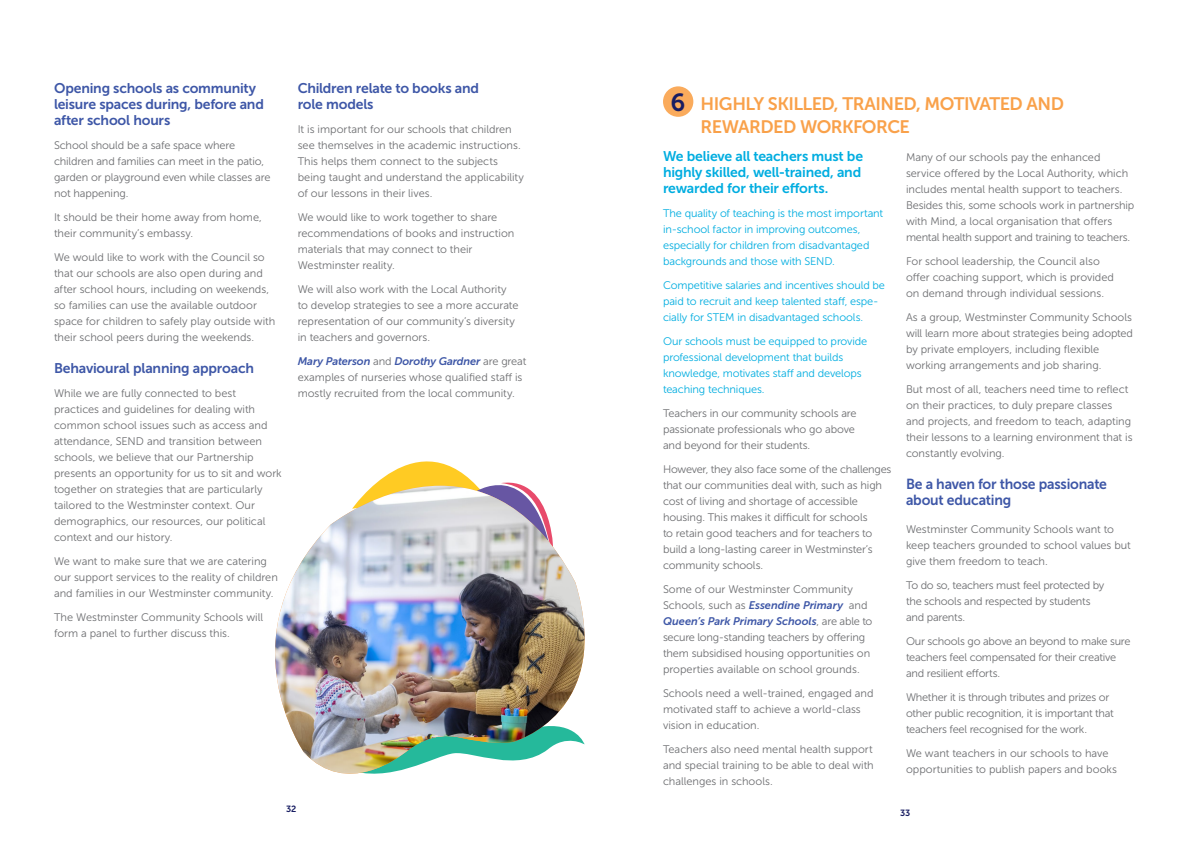
<style>
.page{position:relative;width:1191px;height:842px;background:#fff}
.page>*{position:absolute;margin:0;border:0;box-sizing:border-box;transform-origin:0 0}
.t1{font:24.7px "Museo Sans 700";color:#181c62}
.t2{font:18px/23px "Museo Sans 700";letter-spacing:-.03em;color:#f9a14a}
.t3{font:14.5px/16px "Museo Sans 700";letter-spacing:-.015em;color:#3e57a7;scale:.96 1}
.t4{font:14px/16px "Museo Sans 700";letter-spacing:-.015em;color:#3e57a7}
.t5{font:14px/16px "Museo Sans 700";letter-spacing:-.015em;color:#00ade0}
.t6{font:11px/16px "Museo Sans 300";letter-spacing:-.005em;color:#6d6e71}
.t7{font:11px/16px "Museo Sans 300";letter-spacing:-.01em;color:#00ade0}
.t8{font:11px/16px "Museo Sans 300";letter-spacing:-.025em;color:#6d6e71}
.t9{font:italic 11px "Museo Sans 700";letter-spacing:-.005em;color:#3e57a7}
.t10{font:9px "Museo Sans 700";color:#181d62}
.s1{font-family:"Museo Sans 300";font-style:normal;color:#6d6e71}
.s2{font-family:"Museo Sans 700";font-style:italic;color:#3e57a7}
</style>
<div class="page">
<div style="left:663px;top:86px;width:30px;height:31px;background:#faab5c;border-radius:50%"></div>
<svg style="left:373px;top:461px;width:151px;height:25px"></svg>
<img style="left:275px;top:486px;width:310px;height:288px">
<p class="t4" style="left:54px;top:80px;width:211px">Opening schools as community leisure spaces during, before and after school hours</p>
<p class="t6" style="left:54px;top:137px;width:218px">School should be a safe space where children and families can meet in the patio, garden or playground even while classes are not happening.</p>
<p class="t6" style="left:54px;top:209px;width:209px">It should be their home away from home, their community’s embassy.</p>
<p class="t6" style="left:54px;top:249px;width:223px">We would like to work with the Council so that our schools are also open during and after school hours, including on weekends, so families can use the available outdoor space for children to safely play outside with their school peers during the weekends.</p>
<p class="t4" style="left:54px;top:360px;width:201px">Behavioural planning approach</p>
<p class="t6" style="left:54px;top:385px;width:229px">While we are fully connected to best practices and guidelines for dealing with common school issues such as access and attendance, SEND and transition between schools, we believe that our Partnership presents an opportunity for us to sit and work together on strategies that are particularly tailored to the Westminster context. Our demographics, our resources, our political context and our history.</p>
<p class="t6" style="left:54px;top:553px;width:225px">We want to make sure that we are catering our support services to the reality of children and families in our Westminster community.</p>
<p class="t6" style="left:54px;top:609px;width:211px">The Westminster Community Schools will form a panel to further discuss this.</p>
<p class="t4" style="left:298px;top:80px;width:183px">Children relate to books and role models</p>
<p class="t6" style="left:298px;top:121px;width:228px">It is important for our schools that children see themselves in the academic instructions.<br>This helps them connect to the subjects being taught and understand the applicability of our lessons in their lives.</p>
<p class="t6" style="left:298px;top:209px;width:218px">We would like to work together to share recommendations of books and instruction materials that may connect to their Westminster reality.</p>
<p class="t6" style="left:298px;top:281px;width:222px">We will also work with the Local Authority to develop strategies to see a more accurate representation of our community’s diversity in teachers and governors.</p>
<p class="t9" style="left:298px;top:355px;width:230px">Mary Paterson <span class="s1">and</span> Dorothy Gardner <span class="s1">are great</span></p>
<p class="t6" style="left:298px;top:369px;width:226px">examples of nurseries whose qualified staff is mostly recruited from the local community.</p>
<p class="t10" style="left:286px;top:804px;width:12px">32</p>
<h1 class="t1" style="left:670px;top:88px;width:16px">6</h1>
<h2 class="t2" style="left:700px;top:92px;width:365px">HIGHLY SKILLED, TRAINED, MOTIVATED AND<br>REWARDED WORKFORCE</h2>
<p class="t5" style="left:663px;top:148px;width:202px">We believe all teachers must be highly skilled, well-trained, and rewarded for their efforts.</p>
<p class="t7" style="left:663px;top:205px;width:222px">The quality of teaching is the most important in-school factor in improving outcomes, especially for children from disadvantaged backgrounds and those with SEND.</p>
<p class="t7" style="left:663px;top:277px;width:223px">Competitive salaries and incentives should be paid to recruit and keep talented staff, espe&shy;cially for STEM in disadvantaged schools.</p>
<p class="t7" style="left:663px;top:333px;width:206px">Our schools must be equipped to provide professional development that builds knowledge, motivates staff and develops teaching techniques.</p>
<p class="t6" style="left:663px;top:405px;width:195px">Teachers in our community schools are passionate professionals who go above and beyond for their students.</p>
<p class="t6" style="left:663px;top:461px;width:230px">However, they also face some of the challenges that our communities deal with, such as high cost of living and shortage of accessible housing. This makes it difficult for schools<br>to retain good teachers and for teachers to build a long-lasting career in Westminster’s community schools.</p>
<p class="t6" style="left:663px;top:581px;width:206px">Some of our Westminster Community<br>Schools, such as <span class="s2">Essendine Primary</span> and</p>
<p class="t9" style="left:663px;top:615px;width:211px">Queen’s Park Primary Schools<span class="s1">, are able to</span></p>
<p class="t6" style="left:663px;top:629px;width:209px">secure long-standing teachers by offering them subsidised housing opportunities on properties available on school grounds.</p>
<p class="t6" style="left:663px;top:685px;width:212px">Schools need a well-trained, engaged and motivated staff to achieve a world-class vision in education.</p>
<p class="t6" style="left:663px;top:741px;width:212px;text-align:justify">Teachers also need mental health support and special training to be able to deal with challenges in schools.</p>
<p class="t6" style="left:906px;top:149px;width:230px">Many of our schools pay the enhanced service offered by the Local Authority, which includes mental health support to teachers.<br>Besides this, some schools work in partnership with Mind, a local organisation that offers mental health support and training to teachers.</p>
<p class="t6" style="left:906px;top:253px;width:209px">For school leadership, the Council also offer coaching support, which is provided on demand through individual sessions.</p>
<p class="t6" style="left:906px;top:309px;width:229px">As a group, Westminster Community Schools will learn more about strategies being adopted by private employers, including flexible working arrangements and job sharing.</p>
<p class="t6" style="left:906px;top:381px;width:228px">But most of all, teachers need time to reflect on their practices, to duly prepare classes and projects, and freedom to teach, adapting their lessons to a learning environment that is constantly evolving.</p>
<h3 class="t3" style="left:906px;top:476px;width:211px">Be a haven for those passionate about educating</h3>
<p class="t6" style="left:906px;top:521px;width:226px">Westminster Community Schools want to keep teachers grounded to school values but give them freedom to teach.</p>
<p class="t6" style="left:906px;top:577px;width:200px">To do so, teachers must feel protected by the schools and respected by students and parents.</p>
<p class="t6" style="left:906px;top:633px;width:226px">Our schools go above an beyond to make sure teachers feel compensated for their creative and resilient efforts.</p>
<p class="t8" style="left:906px;top:689px;width:209px">Whether it is through tributes and prizes or other public recognition, it is important that teachers feel recognised for the work.</p>
<p class="t6" style="left:906px;top:745px;width:212px">We want teachers in our schools to have opportunities to publish papers and books</p>
<p class="t10" style="left:900px;top:808px;width:12px">33</p>
</div>
